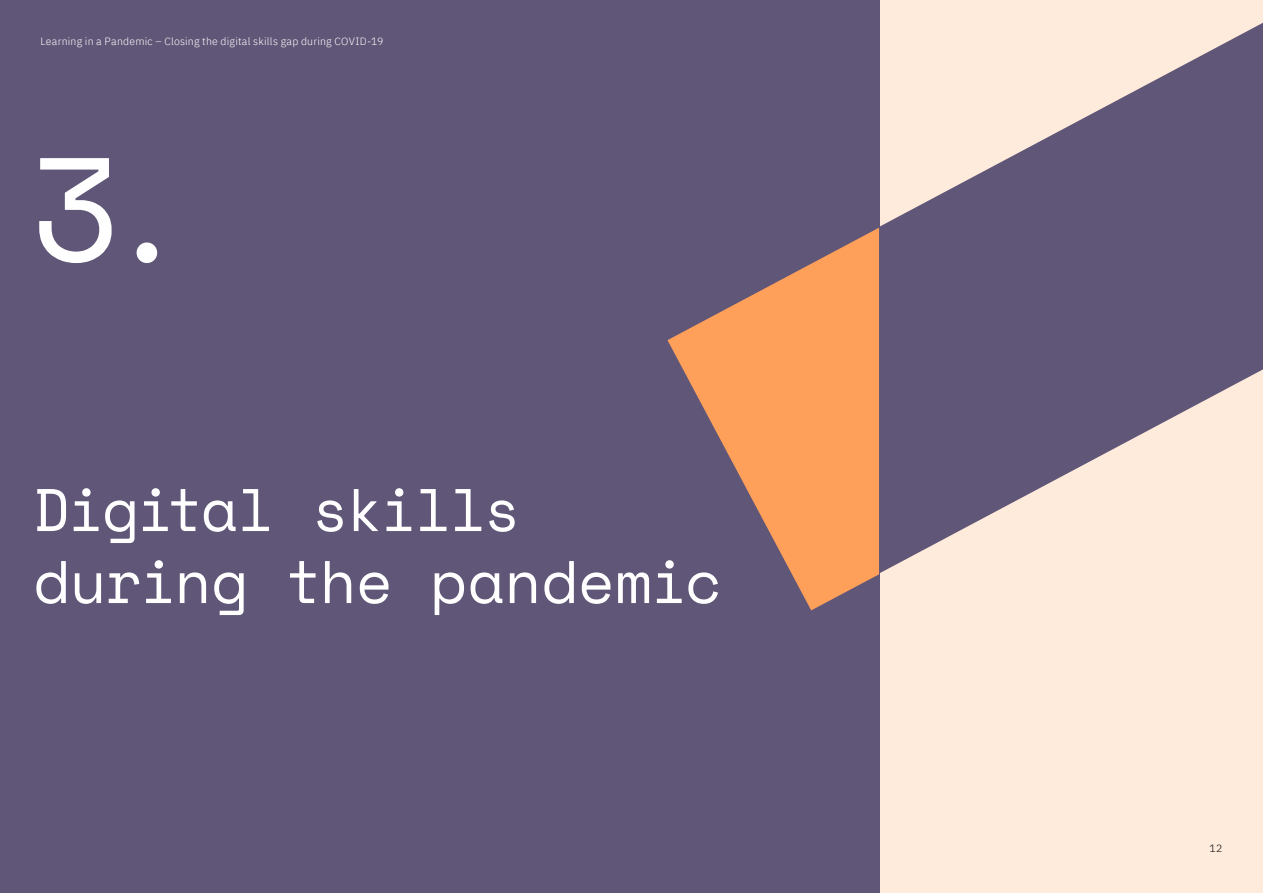
<style>
.page{position:relative;width:1263px;height:893px;background:#fff}
.page>*{position:absolute;margin:0;border:0;box-sizing:border-box;transform-origin:0 0}
.t1{font:147px "Space Mono";color:#fff}
.t2{font:60px/72px "Space Mono";letter-spacing:-.03em;color:#fff}
.t3{font:300 10.5px "IBM Plex Sans";letter-spacing:.025em;color:#fff}
.t4{font:300 10.5px "IBM Plex Sans";color:#000}
</style>
<div class="page">
<div style="left:627px;top:0;width:636px;height:893px;background:#ffebdc"></div>
<svg style="left:879px;top:23px;width:384px;height:684px;fill:#605677"></svg>
<div style="left:0;top:0;width:879px;height:893px;background:#605677"></div>
<svg style="left:667px;top:228px;width:212px;height:382px;fill:#ffa05a"></svg>
<p class="t3" style="left:40px;top:33px;width:344px">Learning in a Pandemic – Closing the digital skills gap during COVID-19</p>
<h1 class="t1" style="left:30px;top:101px;width:163px">3.</h1>
<h2 class="t2" style="left:33px;top:472px;width:690px">Digital skills during the pandemic</h2>
<p class="t4" style="left:1209px;top:841px;width:14px">12</p>
</div>
